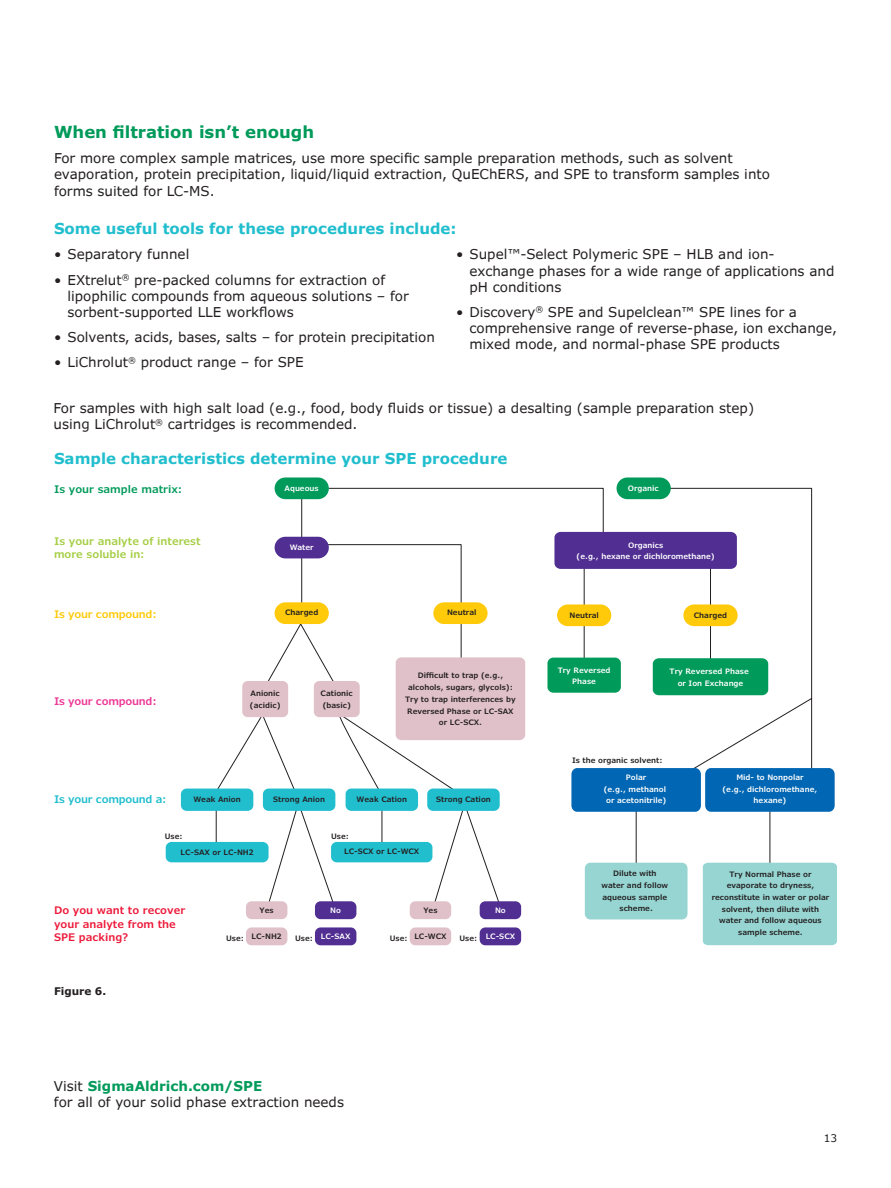
<style>
.page{position:relative;width:891px;height:1188px;background:#fff}
.page>*{position:absolute;margin:0;border:0;box-sizing:border-box;transform-origin:0 0}
.t1{font:700 16.5px "Verdana Pro";color:#009a5a}
.t2{font:700 15px "Verdana Pro";color:#21bece}
.t3{font:13.5px/16.2px "Verdana Pro";color:#231f20}
.t4{font:600 10.5px/13.5px "Verdana Pro";color:#ed1a3a}
.t5{font:600 10.5px/13.5px "Verdana Pro";color:#a5ce43}
.t6{font:600 10.5px "Verdana Pro";color:#009a5a}
.t7{font:600 10.5px "Verdana Pro";letter-spacing:-.02em;color:#21bece}
.t8{font:600 10.5px "Verdana Pro";letter-spacing:-.02em;color:#feca0a}
.t9{font:600 10.5px "Verdana Pro";letter-spacing:-.02em;color:#ed3896}
.t10{font:700 10.5px "Verdana Pro";color:#231f20}
.t11{font:10.5px "Verdana Pro";color:#231f20}
.t12{font:600 7.5px/11.7px "Verdana Pro";color:#231f20;text-align:center}
.t13{font:600 7.5px/11.7px "Verdana Pro";color:#fff;text-align:center}
.s1{font-weight:700;color:#009a5a}
</style>
<div class="page">
<svg style="left:215px;top:488px;width:597px;height:423px"></svg>
<div style="left:275px;top:477px;width:54px;height:22px;background:#009a5a;border-radius:11px"></div>
<div style="left:617px;top:477px;width:54px;height:22px;background:#009a5a;border-radius:11px"></div>
<div style="left:275px;top:537px;width:54px;height:21px;background:#502e92;border-radius:11px"></div>
<div style="left:275px;top:602px;width:54px;height:22px;background:#feca0a;border-radius:11px"></div>
<div style="left:433px;top:602px;width:55px;height:22px;background:#feca0a;border-radius:11px"></div>
<div style="left:557px;top:604px;width:54px;height:22px;background:#feca0a;border-radius:11px"></div>
<div style="left:683px;top:604px;width:55px;height:22px;background:#feca0a;border-radius:11px"></div>
<div style="left:242px;top:681px;width:46px;height:36px;background:#e0c1ca;border-radius:5px"></div>
<div style="left:314px;top:681px;width:46px;height:36px;background:#e0c1ca;border-radius:5px"></div>
<div style="left:547px;top:658px;width:74px;height:35px;background:#009a5a;border-radius:6px"></div>
<div style="left:653px;top:658px;width:115px;height:37px;background:#009a5a;border-radius:6px"></div>
<div style="left:396px;top:657px;width:129px;height:83px;background:#e0c1ca;border-radius:6px"></div>
<div style="left:571px;top:768px;width:130px;height:44px;background:#0166b3;border-radius:6px"></div>
<div style="left:705px;top:768px;width:130px;height:44px;background:#0166b3;border-radius:6px"></div>
<div style="left:585px;top:863px;width:103px;height:56px;background:#96d5d2;border-radius:6px"></div>
<div style="left:181px;top:789px;width:72px;height:22px;background:#21bece;border-radius:6px"></div>
<div style="left:263px;top:789px;width:72px;height:22px;background:#21bece;border-radius:6px"></div>
<div style="left:346px;top:789px;width:72px;height:22px;background:#21bece;border-radius:6px"></div>
<div style="left:427px;top:789px;width:73px;height:22px;background:#21bece;border-radius:6px"></div>
<div style="left:166px;top:842px;width:103px;height:20px;background:#21bece;border-radius:6px"></div>
<div style="left:331px;top:842px;width:101px;height:20px;background:#21bece;border-radius:6px"></div>
<div style="left:246px;top:901px;width:41px;height:18px;background:#e0c1ca;border-radius:6px"></div>
<div style="left:246px;top:927px;width:41px;height:18px;background:#e0c1ca;border-radius:6px"></div>
<div style="left:315px;top:901px;width:41px;height:18px;background:#502e92;border-radius:6px"></div>
<div style="left:315px;top:927px;width:41px;height:18px;background:#502e92;border-radius:6px"></div>
<div style="left:410px;top:901px;width:41px;height:18px;background:#e0c1ca;border-radius:6px"></div>
<div style="left:410px;top:927px;width:41px;height:18px;background:#e0c1ca;border-radius:6px"></div>
<div style="left:480px;top:901px;width:41px;height:18px;background:#502e92;border-radius:6px"></div>
<div style="left:480px;top:927px;width:41px;height:18px;background:#502e92;border-radius:6px"></div>
<div style="left:554px;top:532px;width:183px;height:37px;background:#502e92;border-radius:6px"></div>
<div style="left:703px;top:863px;width:134px;height:82px;background:#96d5d2"></div>
<p class="t1" style="left:54px;top:121px;width:262px">When filtration isn’t enough</p>
<p class="t3" style="left:54px;top:150px;width:718px">For more complex sample matrices, use more specific sample preparation methods, such as solvent evaporation, protein precipitation, liquid/liquid extraction, QuEChERS, and SPE to transform samples into forms suited for LC-MS.</p>
<p class="t2" style="left:54px;top:219px;width:404px">Some useful tools for these procedures include:</p>
<p class="t3" style="left:54px;top:247px;width:137px">• Separatory funnel</p>
<p class="t3" style="left:68px;top:272px;width:343px;text-indent:-14px">• EXtrelut<sup>®</sup> pre-packed columns for extraction of lipophilic compounds from aqueous solutions – for sorbent-supported LLE workflows</p>
<p class="t3" style="left:54px;top:329px;width:383px">• Solvents, acids, bases, salts – for protein precipitation</p>
<p class="t3" style="left:54px;top:355px;width:251px">• LiChrolut<sup>®</sup> product range – for SPE</p>
<p class="t3" style="left:470px;top:247px;width:366px;text-indent:-14px">• Supel™-Select Polymeric SPE – HLB and ion&shy;exchange phases for a wide range of applications and pH conditions</p>
<p class="t3" style="left:470px;top:304px;width:369px;text-indent:-13px">• Discovery<sup>®</sup> SPE and Supelclean™ SPE lines for a comprehensive range of reverse-phase, ion exchange, mixed mode, and normal-phase SPE products</p>
<p class="t3" style="left:54px;top:400px;width:702px">For samples with high salt load (e.g., food, body fluids or tissue) a desalting (sample preparation step) using LiChrolut<sup>®</sup> cartridges is recommended.</p>
<p class="t2" style="left:54px;top:449px;width:455px">Sample characteristics determine your SPE procedure</p>
<p class="t6" style="left:54px;top:483px;width:130px">Is your sample matrix:</p>
<p class="t13" style="left:285px;top:482px;width:36px">Aqueous</p>
<p class="t13" style="left:628px;top:482px;width:33px">Organic</p>
<p class="t5" style="left:54px;top:534px;width:148px">Is your analyte of interest more soluble in:</p>
<p class="t13" style="left:290px;top:541px;width:26px">Water</p>
<p class="t13" style="left:577px;top:539px;width:140px">Organics<br>(e.g., hexane or dichloromethane)</p>
<p class="t8" style="left:54px;top:607px;width:104px">Is your compound:</p>
<p class="t12" style="left:285px;top:607px;width:35px">Charged</p>
<p class="t12" style="left:447px;top:607px;width:31px">Neutral</p>
<p class="t12" style="left:569px;top:609px;width:31px">Neutral</p>
<p class="t12" style="left:694px;top:609px;width:35px">Charged</p>
<p class="t9" style="left:54px;top:695px;width:104px">Is your compound:</p>
<p class="t12" style="left:250px;top:688px;width:32px;text-align:left">Anionic (acidic)</p>
<p class="t12" style="left:321px;top:688px;width:34px;text-align:left">Cationic (basic)</p>
<p class="t12" style="left:405px;top:670px;width:112px">Difficult to trap (e.g., alcohols, sugars, glycols):<br>Try to trap interferences by<br>Reversed Phase or LC-SAX or LC-SCX.</p>
<p class="t13" style="left:558px;top:664px;width:54px">Try Reversed<br>Phase</p>
<p class="t13" style="left:670px;top:666px;width:81px">Try Reversed Phase or Ion Exchange</p>
<p class="t12" style="left:572px;top:754px;width:92px">Is the organic solvent:</p>
<p class="t7" style="left:54px;top:793px;width:114px">Is your compound a:</p>
<p class="t12" style="left:193px;top:793px;width:49px">Weak Anion</p>
<p class="t12" style="left:273px;top:793px;width:53px">Strong Anion</p>
<p class="t12" style="left:357px;top:793px;width:52px">Weak Cation</p>
<p class="t12" style="left:436px;top:793px;width:56px">Strong Cation</p>
<p class="t12" style="left:165px;top:830px;width:19px">Use:</p>
<p class="t12" style="left:331px;top:830px;width:19px">Use:</p>
<p class="t12" style="left:180px;top:847px;width:75px">LC-SAX or LC-NH2</p>
<p class="t12" style="left:344px;top:846px;width:77px">LC-SCX or LC-WCX</p>
<p class="t4" style="left:54px;top:904px;width:133px">Do you want to recover your analyte from the<br>SPE packing?</p>
<p class="t10" style="left:54px;top:985px;width:54px">Figure 6.</p>
<p class="t12" style="left:260px;top:904px;width:16px">Yes</p>
<p class="t13" style="left:330px;top:904px;width:12px">No</p>
<p class="t12" style="left:252px;top:931px;width:32px">LC-NH2</p>
<p class="t13" style="left:321px;top:931px;width:31px">LC-SAX</p>
<p class="t12" style="left:423px;top:904px;width:16px">Yes</p>
<p class="t13" style="left:495px;top:904px;width:12px">No</p>
<p class="t12" style="left:414px;top:931px;width:34px">LC-WCX</p>
<p class="t13" style="left:486px;top:931px;width:31px">LC-SCX</p>
<p class="t12" style="left:226px;top:932px;width:19px">Use:</p>
<p class="t12" style="left:295px;top:932px;width:19px">Use:</p>
<p class="t12" style="left:390px;top:932px;width:19px">Use:</p>
<p class="t12" style="left:459px;top:932px;width:19px">Use:</p>
<p class="t3" style="left:54px;top:1078px;width:292px">Visit <span class="s1">SigmaAldrich.com/SPE<br></span>for all of your solid phase extraction needs</p>
<p class="t13" style="left:604px;top:772px;width:64px">Polar<br>(e.g., methanol or acetonitrile)</p>
<p class="t13" style="left:723px;top:772px;width:96px">Mid- to Nonpolar<br>(e.g., dichloromethane, hexane)</p>
<p class="t12" style="left:602px;top:868px;width:68px">Dilute with water and follow aqueous sample scheme.</p>
<p class="t12" style="left:712px;top:868px;width:119px">Try Normal Phase or evaporate to dryness, reconstitute in water or polar solvent, then dilute with water and follow aqueous sample scheme.</p>
<p class="t11" style="left:824px;top:1131px;width:15px">13</p>
</div>
